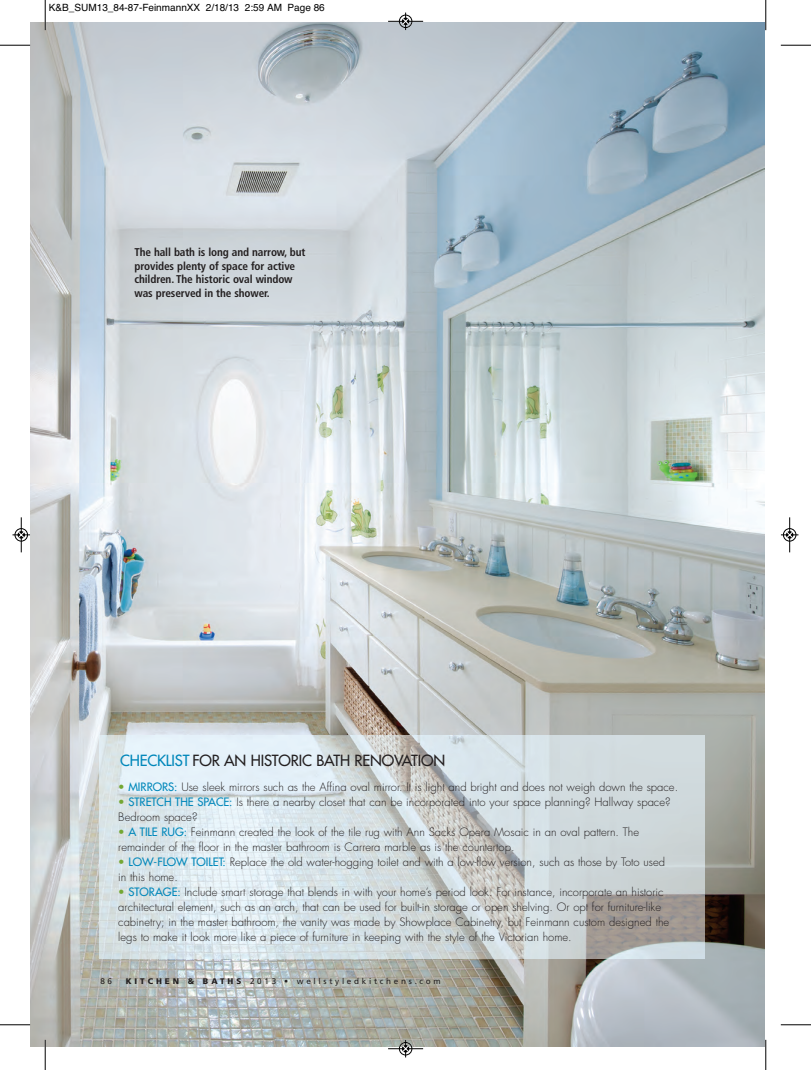
<style>
.page{position:relative;width:811px;height:1070px;background:#fff}
.page>*{position:absolute;margin:0;border:0;box-sizing:border-box;transform-origin:0 0}
.t1{font:15px "Futura";letter-spacing:-.015em;color:#231f20}
.t2{font:300 11.25px/15px "Futura";color:#231f20}
.t3{font:700 condensed 11.25px/13.5px "Frutiger";letter-spacing:-.01em;color:#231f20}
.t4{font:10px "Helvetica";color:#000}
.t5{font:8.12px "Frutiger";letter-spacing:.33em;color:#231f20}
.s1{color:#0087ba}
.s2{font-weight:400;color:#74a733}
.s3{font-weight:400;color:#0087ba}
.s4{font-weight:900}
</style>
<div class="page">
<img style="left:30px;top:23px;width:734px;height:1022px">
<img style="left:99px;top:735px;width:605px;height:223px">
<hr style="left:45px;top:0;width:1px;height:30px;background:#000">
<hr style="left:0;top:45px;width:30px;height:1px;background:#000">
<hr style="left:765px;top:0;width:1px;height:30px;background:#000">
<hr style="left:780px;top:45px;width:30px;height:1px;background:#000">
<hr style="left:45px;top:1039px;width:1px;height:30px;background:#000">
<hr style="left:0;top:1024px;width:30px;height:1px;background:#000">
<hr style="left:765px;top:1039px;width:1px;height:30px;background:#000">
<hr style="left:780px;top:1024px;width:30px;height:1px;background:#000">
<hr style="left:388px;top:21px;width:35px;height:1px;background:#000">
<div style="left:399px;top:15px;width:13px;height:13px;border:1px solid #000;border-radius:50%"></div>
<div style="left:402px;top:18px;width:7px;height:7px;background:#000;border-radius:50%"></div>
<svg style="left:402px;top:13px;width:6px;height:17px"></svg>
<div style="left:399px;top:1041px;width:13px;height:14px;border:1px solid #fff;border-radius:50%"></div>
<hr style="left:388px;top:1048px;width:35px;height:1px;background:#000">
<div style="left:399px;top:1041px;width:13px;height:13px;border:1px solid #000;border-radius:50%"></div>
<svg style="left:402px;top:1039px;width:6px;height:18px"></svg>
<hr style="left:21px;top:517px;width:1px;height:35px;background:#000">
<div style="left:15px;top:528px;width:13px;height:13px;border:1px solid #000;border-radius:50%"></div>
<svg style="left:12px;top:531px;width:18px;height:7px"></svg>
<div style="left:782px;top:528px;width:14px;height:13px;border:1px solid #fff;border-radius:50%"></div>
<hr style="left:789px;top:517px;width:1px;height:35px;background:#000">
<div style="left:783px;top:528px;width:12px;height:13px;border:1px solid #000;border-radius:50%"></div>
<svg style="left:780px;top:531px;width:18px;height:7px"></svg>
<p class="t4" style="left:49px;top:0;width:277px">K&amp;B_SUM13_84-87-FeinmannXX 2/18/13 2:59 AM Page 86</p>
<p class="t3" style="left:134px;top:245px;width:172px">The hall bath is long and narrow, but provides plenty of space for active children. The historic oval window was preserved in the shower.</p>
<h1 class="t1" style="left:120px;top:750px;width:326px"><span class="s1">CHECKLIST</span> FOR AN HISTORIC BATH RENOVATION</h1>
<p class="t2" style="left:118px;top:779px;width:561px"><span class="s2">•</span> <span class="s3">MIRRORS:</span> Use sleek mirrors such as the Affina oval mirror. It is light and bright and does not weigh down the space.</p>
<p class="t2" style="left:118px;top:794px;width:553px"><span class="s2">•</span> <span class="s3">STRETCH THE SPACE:</span> Is there a nearby closet that can be incorporated into your space planning? Hallway space?<br>Bedroom space?</p>
<p class="t2" style="left:118px;top:824px;width:522px"><span class="s2">•</span> <span class="s3">A TILE RUG:</span> Feinmann created the look of the tile rug with Ann Sacks Opera Mosaic in an oval pattern. The remainder of the floor in the master bathroom is Carrera marble as is the countertop.</p>
<p class="t2" style="left:118px;top:854px;width:548px"><span class="s2">•</span> <span class="s3">LOW-FLOW TOILET:</span> Replace the old water-hogging toilet and with a low-flow version, such as those by Toto used in this home.</p>
<p class="t2" style="left:118px;top:884px;width:552px"><span class="s2">•</span> <span class="s3">STORAGE:</span> Include smart storage that blends in with your home’s period look. For instance, incorporate an historic architectural element, such as an arch, that can be used for built-in storage or open shelving. Or opt for furniture-like cabinetry; in the master bathroom, the vanity was made by Showplace Cabinetry, but Feinmann custom designed the legs to make it look more like a piece of furniture in keeping with the style of the Victorian home.</p>
<p class="t5" style="left:100px;top:975px;width:13px">8 6</p>
<p class="t5" style="left:126px;top:975px;width:316px"><span class="s4">KITCHEN &amp; BATHS</span> 2013 <span class="s4">•</span> wellstyledkitchens.com</p>
</div>
